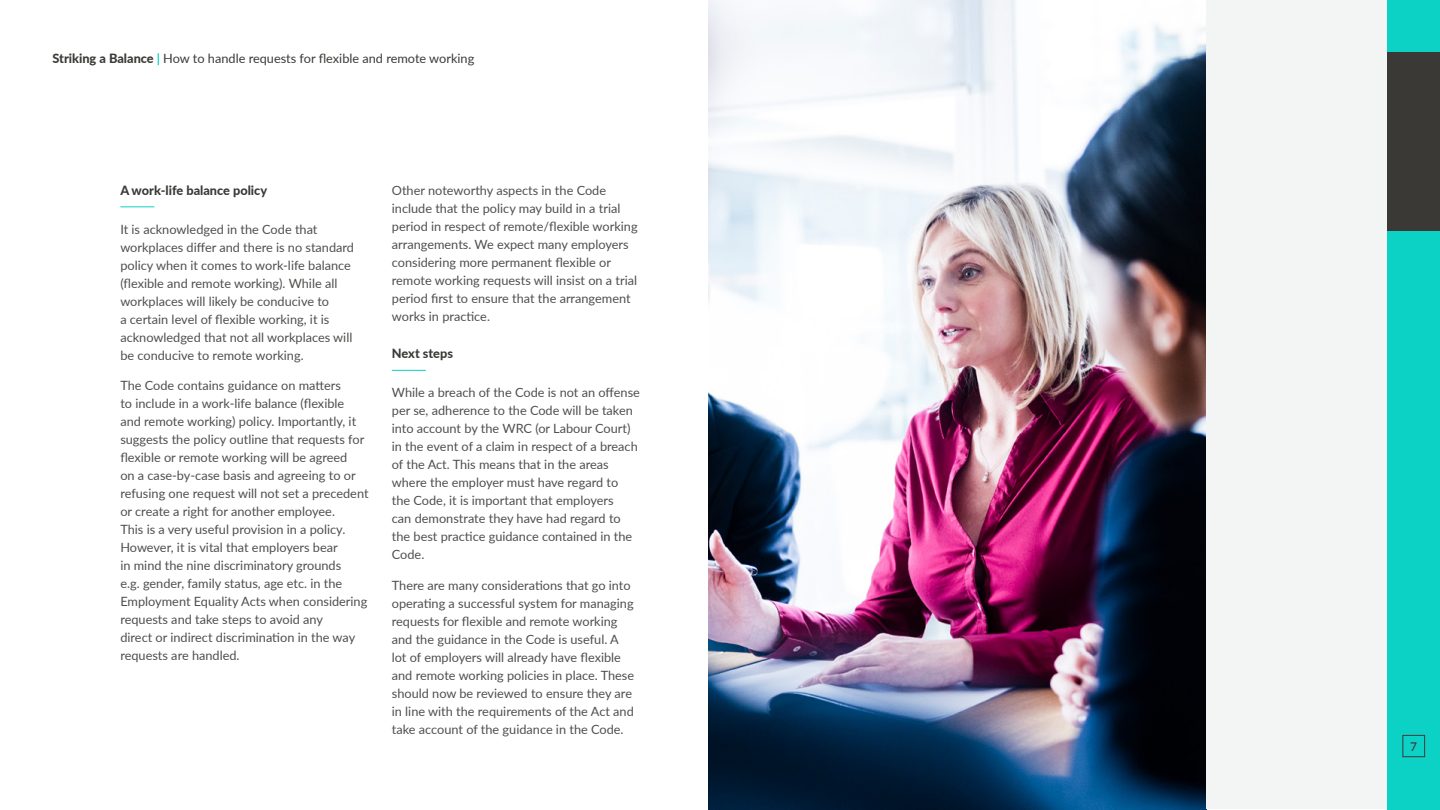
<style>
.page{position:relative;width:1440px;height:810px;background:#fff}
.page>*{position:absolute;margin:0;border:0;box-sizing:border-box;transform-origin:0 0}
.t1{font:12.75px/18px "Lato";color:#4f4e4c}
.t2{font:12.75px "Lato";color:#3b3936}
.t3{font:800 12.75px "Lato";color:#3b3936}
.t4{font:500 12px "Lato";color:#3b3936}
.s1{font-weight:800}
.s2{font-weight:700;color:#0bd2c5}
</style>
<div class="page">
<div style="left:1388px;top:0;width:52px;height:810px;background:#0bd2c5"></div>
<div style="left:1388px;top:52px;width:52px;height:179px;background:#3b3936"></div>
<svg style="left:120px;top:207px;width:35px;height:1px"></svg>
<svg style="left:392px;top:370px;width:34px;height:1px"></svg>
<img style="left:709px;top:0;width:497px;height:810px">
<div style="left:1402px;top:735px;width:23px;height:22px;border:1px solid #3b3936"></div>
<div style="left:1206px;top:0;width:181px;height:809px;background:#f3f5f5"></div>
<p class="t2" style="left:52px;top:49px;width:423px"><span class="s1">Striking a Balance</span> <span class="s2">|</span> How to handle requests for flexible and remote working</p>
<p class="t3" style="left:120px;top:180px;width:148px">A work-life balance policy</p>
<p class="t1" style="left:120px;top:219px;width:235px">It is acknowledged in the Code that workplaces differ and there is no standard policy when it comes to work-life balance (flexible and remote working). While all workplaces will likely be conducive to<br>a certain level of flexible working, it is acknowledged that not all workplaces will be conducive to remote working.</p>
<p class="t1" style="left:120px;top:376px;width:250px">The Code contains guidance on matters<br>to include in a work-life balance (flexible<br>and remote working) policy. Importantly, it suggests the policy outline that requests for flexible or remote working will be agreed<br>on a case-by-case basis and agreeing to or refusing one request will not set a precedent or create a right for another employee.<br>This is a very useful provision in a policy.<br>However, it is vital that employers bear<br>in mind the nine discriminatory grounds<br>e.g. gender, family status, age etc. in the Employment Equality Acts when considering requests and take steps to avoid any<br>direct or indirect discrimination in the way requests are handled.</p>
<p class="t1" style="left:392px;top:180px;width:247px">Other noteworthy aspects in the Code include that the policy may build in a trial period in respect of remote/flexible working arrangements. We expect many employers considering more permanent flexible or remote working requests will insist on a trial period first to ensure that the arrangement works in practice.</p>
<p class="t3" style="left:392px;top:344px;width:63px">Next steps</p>
<p class="t1" style="left:392px;top:383px;width:250px">While a breach of the Code is not an offense per se, adherence to the Code will be taken into account by the WRC (or Labour Court) in the event of a claim in respect of a breach of the Act. This means that in the areas where the employer must have regard to<br>the Code, it is important that employers<br>can demonstrate they have had regard to the best practice guidance contained in the Code.</p>
<p class="t1" style="left:392px;top:576px;width:244px">There are many considerations that go into operating a successful system for managing requests for flexible and remote working and the guidance in the Code is useful. A lot of employers will already have flexible and remote working policies in place. These should now be reviewed to ensure they are in line with the requirements of the Act and take account of the guidance in the Code.</p>
<p class="t4" style="left:1410px;top:738px;width:8px">7</p>
</div>
